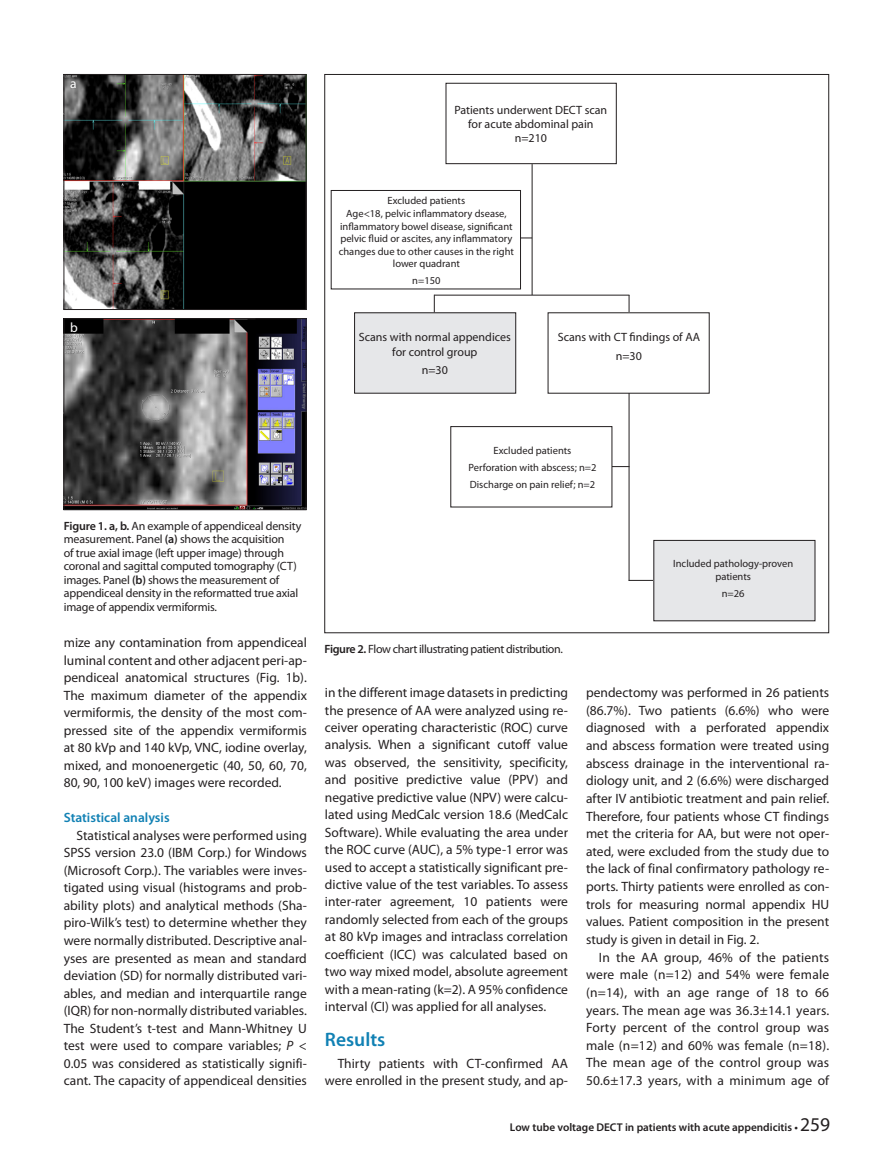
<style>
.page{position:relative;width:893px;height:1170px;background:#fff}
.page>*{position:absolute;margin:0;border:0;box-sizing:border-box;transform-origin:0 0}
.t1{font:600 19.5px "Myriad Pro";color:#1181b4}
.HTML_Preformatted{font:13.5px/17.5px "Myriad Pro";color:#231f20;text-align:justify}
.t2{font:600 13.5px "Myriad Pro";color:#1181b4}
.t3{font:13.5px "Myriad Pro";color:#fff}
.t4{font:12px/13.5px "Myriad Pro";letter-spacing:-.015em;color:#231f20}
.t5{font:600 11.25px "Myriad Pro";color:#231f20}
.t6{font:10.5px/12.6px "Myriad Pro";color:#231f20;text-align:center}
.s1{font-weight:600}
.s2{font-style:italic}
.s3{font-weight:400;font-size:19.5px}
</style>
<div class="page">
<img style="left:66px;top:76px;width:238px;height:231px">
<div style="left:64px;top:74px;width:242px;height:235px;border:1px solid #231f20"></div>
<img style="left:66px;top:320px;width:238px;height:188px">
<div style="left:64px;top:318px;width:242px;height:192px;border:1px solid #231f20"></div>
<hr style="left:629px;top:295px;width:1px;height:285px;background:#231f20">
<hr style="left:532px;top:164px;width:1px;height:131px;background:#231f20">
<svg style="left:629px;top:580px;width:24px;height:1px"></svg>
<svg style="left:612px;top:466px;width:17px;height:1px"></svg>
<hr style="left:434px;top:295px;width:195px;height:1px;background:#231f20">
<div style="left:446px;top:83px;width:170px;height:81px;border:1px solid #231f20"></div>
<div style="left:548px;top:313px;width:161px;height:80px;background:#fff"></div>
<div style="left:451px;top:426px;width:161px;height:81px;border:1px solid #231f20"></div>
<div style="left:355px;top:313px;width:161px;height:80px;background:#e6e7e9"></div>
<div style="left:354px;top:312px;width:162px;height:81px;border:1px solid #231f20"></div>
<div style="left:654px;top:540px;width:161px;height:80px;background:#e6e7e9"></div>
<div style="left:654px;top:540px;width:161px;height:81px;border:1px solid #231f20"></div>
<div style="left:331px;top:190px;width:190px;height:99px;border:1px solid #231f20"></div>
<svg style="left:434px;top:295px;width:1px;height:17px"></svg>
<svg style="left:520px;top:237px;width:12px;height:1px"></svg>
<p class="t3" style="left:70px;top:75px;width:8px">a</p>
<p class="t3" style="left:70px;top:319px;width:9px">b</p>
<p class="t4" style="left:454px;top:103px;width:154px">Patients underwent DECT scan</p>
<p class="t4" style="left:468px;top:117px;width:127px">for acute abdominal pain</p>
<p class="t4" style="left:515px;top:131px;width:34px">n=210</p>
<p class="t6" style="left:387px;top:194px;width:79px">Excluded patients</p>
<p class="t6" style="left:346px;top:207px;width:162px">Age&lt;18, pelvic inflammatory dsease,</p>
<p class="t6" style="left:340px;top:219px;width:174px">inflammatory bowel disease, significant</p>
<p class="t6" style="left:340px;top:232px;width:174px">pelvic fluid or ascites, any inflammatory</p>
<p class="t6" style="left:339px;top:245px;width:177px">changes due to other causes in the right</p>
<p class="t6" style="left:393px;top:257px;width:69px">lower quadrant</p>
<p class="t6" style="left:412px;top:274px;width:30px">n=150</p>
<p class="t4" style="left:359px;top:330px;width:154px;line-height:14.4px;text-align:center">Scans with normal appendices for control group</p>
<p class="t4" style="left:422px;top:363px;width:28px">n=30</p>
<p class="t4" style="left:558px;top:330px;width:144px">Scans with CT findings of AA</p>
<p class="t4" style="left:616px;top:349px;width:28px">n=30</p>
<p class="t4" style="left:64px;top:519px;width:239px"><span class="s1">Figure 1. a, b.</span> An example of appendiceal density measurement. Panel <span class="s1">(a)</span> shows the acquisition<br>of true axial image (left upper image) through coronal and sagittal computed tomography (CT) images. Panel <span class="s1">(b)</span> shows the measurement of appendiceal density in the reformatted true axial image of appendix vermiformis.</p>
<p class="HTML_Preformatted" style="left:64px;top:633px;width:245px">mize any contamination from appendiceal luminal content and other adjacent peri-ap&shy;pendiceal anatomical structures (Fig. 1b).<br>The maximum diameter of the appendix vermiformis, the density of the most com&shy;pressed site of the appendix vermiformis at 80 kVp and 140 kVp, VNC, iodine overlay, mixed, and monoenergetic (40, 50, 60, 70, 80, 90, 100 keV) images were recorded.</p>
<p class="t2" style="left:64px;top:809px;width:107px">Statistical analysis</p>
<p class="HTML_Preformatted" style="left:64px;top:826px;width:245px;text-indent:13px">Statistical analyses were performed using SPSS version 23.0 (IBM Corp.) for Windows (Microsoft Corp.). The variables were inves&shy;tigated using visual (histograms and prob&shy;ability plots) and analytical methods (Sha&shy;piro-Wilk’s test) to determine whether they were normally distributed. Descriptive anal&shy;yses are presented as mean and standard deviation (SD) for normally distributed vari&shy;ables, and median and interquartile range (IQR) for non-normally distributed variables.<br>The Student’s t-test and Mann-Whitney U test were used to compare variables; <span class="s2">P</span> &lt; 0.05 was considered as statistically signifi&shy;cant. The capacity of appendiceal densities</p>
<p class="t6" style="left:494px;top:444px;width:79px">Excluded patients</p>
<p class="t6" style="left:468px;top:461px;width:130px">Perforation with abscess; n=2</p>
<p class="t6" style="left:470px;top:478px;width:127px">Discharge on pain relief; n=2</p>
<p class="t4" style="left:325px;top:642px;width:240px"><span class="s1">Figure 2.</span> Flow chart illustrating patient distribution.</p>
<p class="t6" style="left:673px;top:557px;width:122px">Included pathology-proven patients</p>
<p class="t6" style="left:722px;top:586px;width:24px">n=26</p>
<p class="HTML_Preformatted" style="left:325px;top:683px;width:245px">in the different image datasets in predicting the presence of AA were analyzed using re&shy;ceiver operating characteristic (ROC) curve analysis. When a significant cutoff value was observed, the sensitivity, specificity, and positive predictive value (PPV) and negative predictive value (NPV) were calcu&shy;lated using MedCalc version 18.6 (MedCalc Software). While evaluating the area under the ROC curve (AUC), a 5% type-1 error was used to accept a statistically significant pre&shy;dictive value of the test variables. To assess inter-rater agreement, 10 patients were randomly selected from each of the groups at 80 kVp images and intraclass correlation coefficient (ICC) was calculated based on two way mixed model, absolute agreement with a mean-rating (k=2). A 95% confidence interval (CI) was applied for all analyses.</p>
<p class="t1" style="left:325px;top:1026px;width:62px">Results</p>
<p class="HTML_Preformatted" style="left:325px;top:1054px;width:245px;text-align:right">Thirty patients with CT-confirmed AA were enrolled in the present study, and ap-</p>
<p class="HTML_Preformatted" style="left:586px;top:683px;width:245px">pendectomy was performed in 26 patients (86.7%). Two patients (6.6%) who were diagnosed with a perforated appendix and abscess formation were treated using abscess drainage in the interventional ra&shy;diology unit, and 2 (6.6%) were discharged after IV antibiotic treatment and pain relief.<br>Therefore, four patients whose CT findings met the criteria for AA, but were not oper&shy;ated, were excluded from the study due to the lack of final confirmatory pathology re&shy;ports. Thirty patients were enrolled as con&shy;trols for measuring normal appendix HU values. Patient composition in the present study is given in detail in Fig. 2.</p>
<p class="HTML_Preformatted" style="left:586px;top:948px;width:245px;text-indent:13px">In the AA group, 46% of the patients were male (n=12) and 54% were female (n=14), with an age range of 18 to 66 years. The mean age was 36.3±14.1 years.<br>Forty percent of the control group was male (n=12) and 60% was female (n=18).<br>The mean age of the control group was 50.6±17.3 years, with a minimum age of</p>
<p class="t5" style="left:510px;top:1120px;width:322px">Low tube voltage DECT in patients with acute appendicitis • <span class="s3">259</span></p>
</div>
